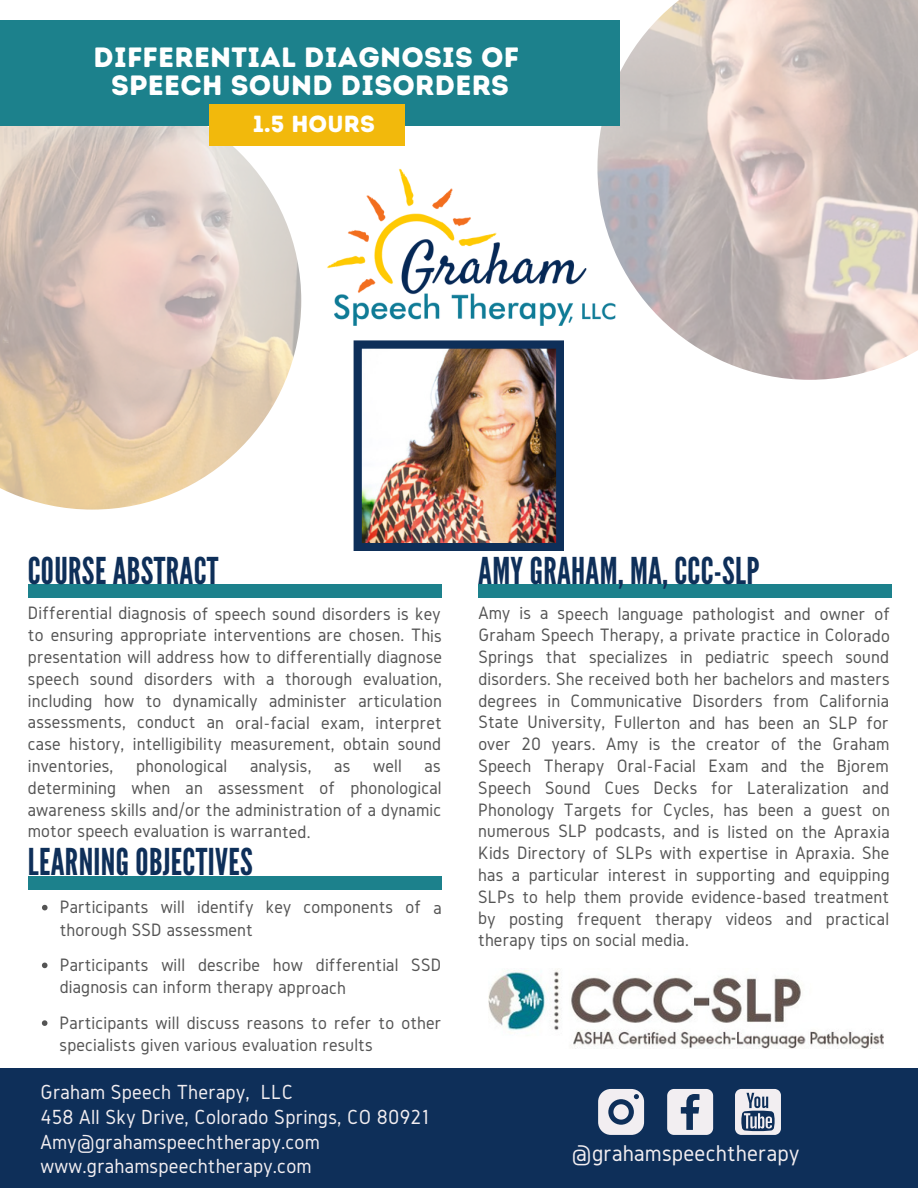
<style>
.page{position:relative;width:918px;height:1188px;background:#fff}
.page>*{position:absolute;margin:0;border:0;box-sizing:border-box;transform-origin:0 0}
.t1{font:36.9px "League Gothic";letter-spacing:.01em;color:#0e2f59}
.t2{font:27.9px/27.9px "Intro Rust Base";letter-spacing:.01em;color:#fff;text-align:center}
.t3{font:23.7px "Gidole";letter-spacing:.01em;color:#f2eef1}
.t4{font:23.4px "Intro Rust Base";letter-spacing:.01em;color:#fff}
.t5{font:21.15px/24.8px "Gidole";letter-spacing:.01em;color:#f2eef1}
.t6{font:18.75px/21.8px "Gidole";letter-spacing:.01em;color:#545454}
</style>
<div class="page">
<div style="left:0;top:1069px;width:918px;height:119px;background:#0e2f59"></div>
<img style="left:597px;top:0;width:321px;height:380px">
<img style="left:0;top:125px;width:274px;height:385px">
<div style="left:0;top:21px;width:620px;height:104px;background:#1c818c"></div>
<div style="left:209px;top:104px;width:196px;height:41px;background:#f2b90c"></div>
<img style="left:488px;top:969px;width:395px;height:79px">
<img style="left:228px;top:125px;width:462px;height:279px">
<svg style="left:598px;top:1089px;width:46px;height:46px"></svg>
<svg style="left:667px;top:1089px;width:46px;height:46px;background:#c8cbd5"></svg>
<div style="left:735px;top:1089px;width:46px;height:46px;background:#f2eef1;border-radius:6px"></div>
<svg style="left:741px;top:1093px;width:34px;height:38px"></svg>
<img style="left:354px;top:340px;width:210px;height:211px">
<div style="left:28px;top:584px;width:414px;height:14px;background:#1c818c"></div>
<div style="left:28px;top:876px;width:414px;height:14px;background:#1c818c"></div>
<svg style="left:42px;top:905px;width:6px;height:5px"></svg>
<svg style="left:42px;top:963px;width:6px;height:5px"></svg>
<svg style="left:42px;top:1020px;width:5px;height:6px"></svg>
<div style="left:478px;top:584px;width:414px;height:14px;background:#1c818c"></div>
<h2 class="t2" style="left:94px;top:44px;width:427px">DIFFERENTIAL DIAGNOSIS OF<br>SPEECH SOUND DISORDERS</h2>
<p class="t4" style="left:253px;top:110px;width:124px">1.5 HOURS</p>
<h1 class="t1" style="left:28px;top:549px;width:192px">COURSE ABSTRACT</h1>
<p class="t6" style="left:28px;top:602px;width:416px;text-align:justify">Differential diagnosis of speech sound disorders is key to ensuring appropriate interventions are chosen. This presentation will address how to differentially diagnose speech sound disorders with a thorough evaluation, including how to dynamically administer articulation assessments, conduct an oral-facial exam, interpret case history, intelligibility measurement, obtain sound inventories, phonological analysis, as well as determining when an assessment of phonological awareness skills and/or the administration of a dynamic motor speech evaluation is warranted.</p>
<h1 class="t1" style="left:28px;top:841px;width:226px">LEARNING OBJECTIVES</h1>
<p class="t6" style="left:60px;top:896px;width:383px;line-height:22.4px">Participants will identify key components of a thorough SSD assessment</p>
<p class="t6" style="left:60px;top:953px;width:383px;line-height:22.4px">Participants will describe how differential SSD diagnosis can inform therapy approach</p>
<p class="t6" style="left:60px;top:1011px;width:383px;line-height:22.4px">Participants will discuss reasons to refer to other specialists given various evaluation results</p>
<p class="t5" style="left:40px;top:1079px;width:390px">Graham Speech Therapy, LLC<br>458 All Sky Drive, Colorado Springs, CO 80921<br>Amy@grahamspeechtherapy.com www.grahamspeechtherapy.com</p>
<h1 class="t1" style="left:478px;top:549px;width:283px">AMY GRAHAM, MA, CCC-SLP</h1>
<p class="t6" style="left:478px;top:602px;width:413px;text-align:justify">Amy is a speech language pathologist and owner of Graham Speech Therapy, a private practice in Colorado Springs that specializes in pediatric speech sound disorders. She received both her bachelors and masters degrees in Communicative Disorders from California State University, Fullerton and has been an SLP for over 20 years. Amy is the creator of the Graham Speech Therapy Oral-Facial Exam and the Bjorem Speech Sound Cues Decks for Lateralization and Phonology Targets for Cycles, has been a guest on numerous SLP podcasts, and is listed on the Apraxia Kids Directory of SLPs with expertise in Apraxia. She has a particular interest in supporting and equipping SLPs to help them provide evidence-based treatment by posting frequent therapy videos and practical therapy tips on social media.</p>
<p class="t3" style="left:572px;top:1140px;width:229px">@grahamspeechtherapy</p>
</div>
